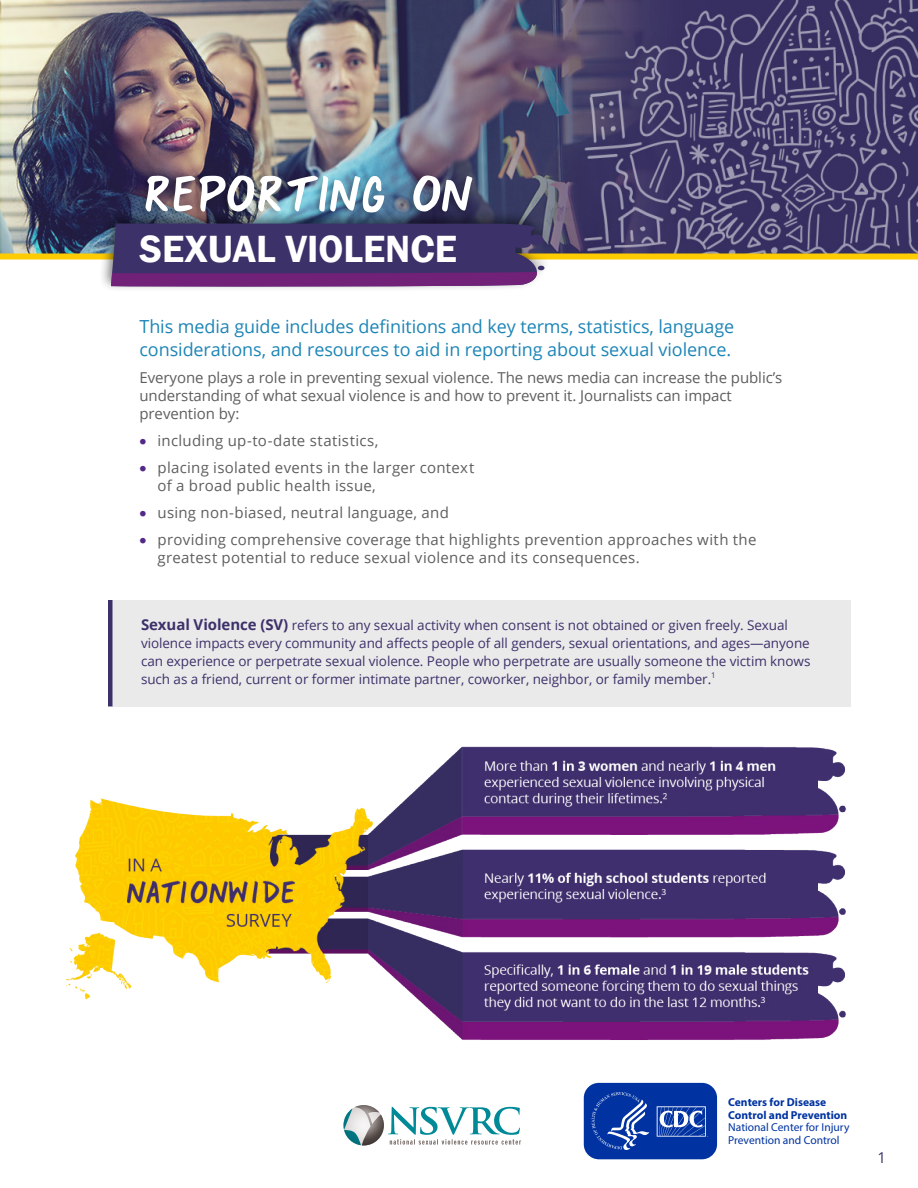
<style>
.page{position:relative;width:918px;height:1188px;background:#fff}
.page>*{position:absolute;margin:0;border:0;box-sizing:border-box;transform-origin:0 0}
.t1{font:51px "Lazy Hand";letter-spacing:-.04em;color:#fff}
.t2{font:600 39px "Franklin Gothic";color:#fff}
.t3{font:18px/22.5px "Open Sans";letter-spacing:-.005em;color:#1d85b6}
.Lbody{font:15px/18px "Open Sans";letter-spacing:.015em;color:#5e5e5e}
.Lbody-2{font:15px/18px "Open Sans";letter-spacing:-.005em;color:#5e5e5e}
.Bullets{font:15px "Open Sans";letter-spacing:.02em;color:#5e5e5e}
.t4{font:15px "Museo Sans 900";color:#532987}
.t5{font:15px "Open Sans";color:#3d316a}
.t6{font:13.5px/18px "Open Sans";letter-spacing:-.005em;color:#3d316a}
.t7{font:11.55px/12.8px "Myriad Pro";color:#0033a1}
.s1{font-weight:700;font-size:15px}
.s2{font-weight:700}
</style>
<div class="page">
<img style="left:0;top:0;width:918px;height:254px">
<div style="left:0;top:254px;width:918px;height:6px;background:#ffcc02"></div>
<div style="left:99px;top:209px;width:452px;height:83px;background:#000;opacity:.5"></div>
<svg style="left:111px;top:224px;width:433px;height:62px;background:#4a306d"></svg>
<div style="left:112px;top:600px;width:738px;height:106px;background:#eaeaea"></div>
<hr style="left:108px;top:600px;width:4px;height:106px;background:#3d316a">
<div style="left:138px;top:172px;width:336px;height:47px;background:#000;opacity:.27"></div>
<img style="left:65px;top:746px;width:781px;height:294px">
<svg style="left:344px;top:1105px;width:177px;height:40px"></svg>
<svg style="left:583px;top:1082px;width:135px;height:78px;background:#2651af"></svg>
<h1 class="t1" style="left:142px;top:171px;width:333px">REPORTING ON</h1>
<h1 class="t2" style="left:140px;top:225px;width:319px">SEXUAL VIOLENCE</h1>
<p class="t3" style="left:140px;top:315px;width:596px">This media guide includes definitions and key terms, statistics, language considerations, and resources to aid in reporting about sexual violence.</p>
<p class="Lbody-2" style="left:140px;top:368px;width:644px">Everyone plays a role in preventing sexual violence. The news media can increase the public’s understanding of what sexual violence is and how to prevent it. Journalists can impact prevention by:</p>
<p class="t4" style="left:140px;top:432px;width:8px">•</p>
<p class="Lbody" style="left:158px;top:431px;width:223px">including up-to-date statistics,</p>
<p class="t4" style="left:140px;top:459px;width:8px">•</p>
<p class="Lbody" style="left:158px;top:458px;width:318px">placing isolated events in the larger context of a broad public health issue,</p>
<p class="t4" style="left:140px;top:504px;width:8px">•</p>
<p class="Bullets" style="left:158px;top:502px;width:293px">using non-biased, neutral language, and</p>
<p class="t4" style="left:140px;top:531px;width:8px">•</p>
<p class="Lbody" style="left:158px;top:530px;width:601px">providing comprehensive coverage that highlights prevention approaches with the greatest potential to reduce sexual violence and its consequences.</p>
<p class="t6" style="left:141px;top:616px;width:671px"><span class="s1">Sexual Violence (SV)</span> refers to any sexual activity when consent is not obtained or given freely. Sexual violence impacts every community and affects people of all genders, sexual orientations, and ages—anyone can experience or perpetrate sexual violence. People who perpetrate are usually someone the victim knows such as a friend, current or former intimate partner, coworker, neighbor, or family member.<sup>1</sup></p>
<p class="t7" style="left:728px;top:1095px;width:123px"><span class="s2">Centers for Disease<br>Control and Prevention<br></span>National Center for Injury<br>Prevention and Control</p>
<p class="t5" style="left:878px;top:1147px;width:10px">1</p>
</div>
